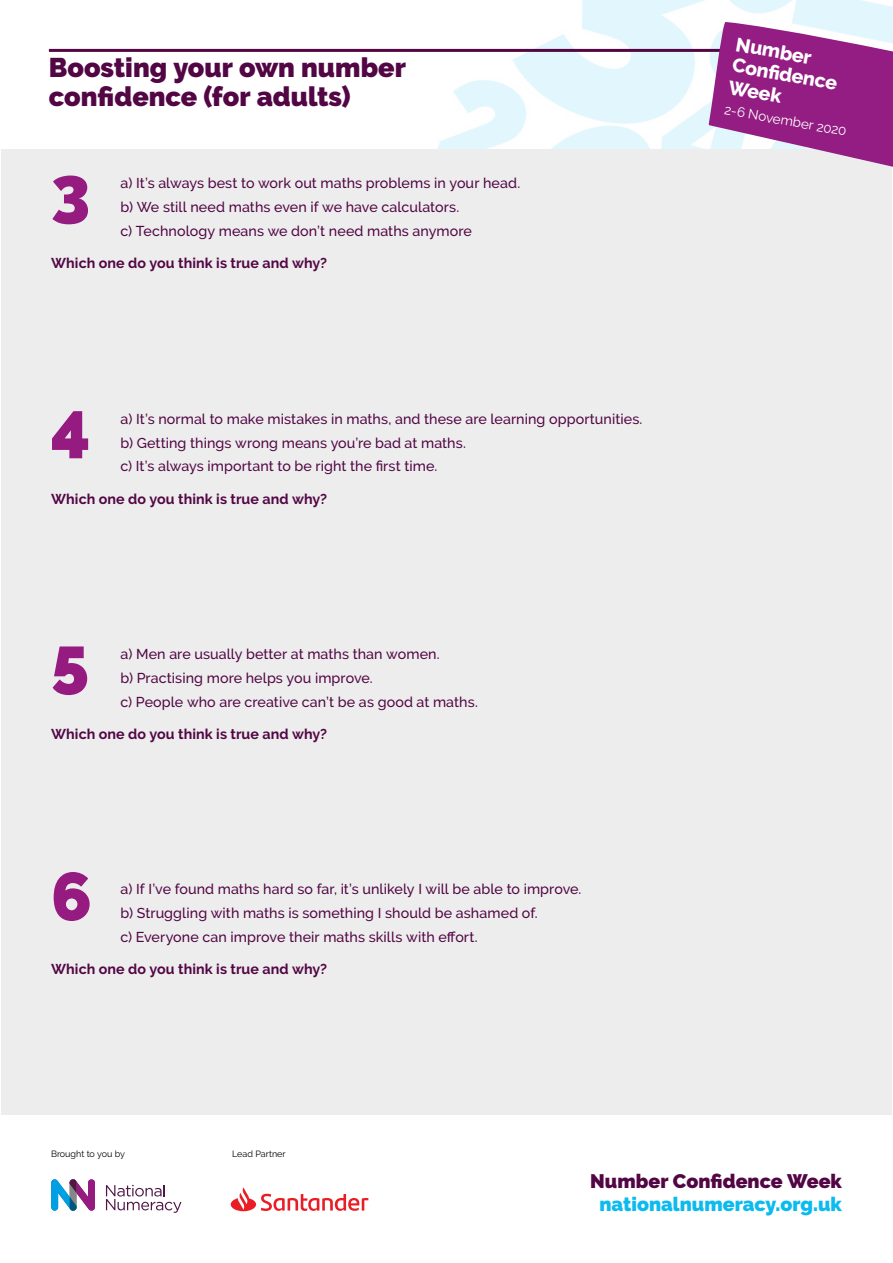
<style>
.page{position:relative;width:893px;height:1263px;background:#fff}
.page>*{position:absolute;margin:0;border:0;box-sizing:border-box;transform-origin:0 0}
.t1{font:900 67.5px "Raleway";color:#951b81}
.t2{font:900 27px/28.5px "Raleway";color:#520644}
.t3{font:900 19.5px "Raleway";color:#0bbbef}
.t4{font:900 19.5px "Raleway";color:#520644}
.t5{font:800 19.5px/21.8px "Raleway";color:#fff}
.t6{font:500 14.25px/23.7px "Raleway";letter-spacing:.005em;color:#520644}
.t7{font:700 14.25px "Raleway";letter-spacing:.01em;color:#520644}
.t8{font:13.5px "Raleway";color:#fff}
.t9{font:9px "Raleway";color:#000}
</style>
<div class="page">
<img style="left:397px;top:0;width:496px;height:150px">
<div style="left:1px;top:150px;width:891px;height:965px;background:#ededed"></div>
<hr style="left:49px;top:49px;width:793px;height:3px;background:#520644">
<svg style="left:106px;top:1184px;width:75px;height:29px"></svg>
<svg style="left:51px;top:1179px;width:44px;height:32px"></svg>
<svg style="left:231px;top:1187px;width:137px;height:24px"></svg>
<svg style="left:709px;top:22px;width:184px;height:145px"></svg>
<h2 class="t2" style="left:49px;top:54px;width:358px">Boosting your own number confidence (for adults)</h2>
<h1 class="t1" style="left:51px;top:151px;width:41px">3</h1>
<p class="t6" style="left:120px;top:172px;width:401px">a) It’s always best to work out maths problems in your head. b) We still need maths even if we have calculators.<br>c) Technology means we don’t need maths anymore</p>
<p class="t7" style="left:51px;top:255px;width:278px">Which one do you think is true and why?</p>
<h1 class="t1" style="left:51px;top:387px;width:41px">4</h1>
<p class="t6" style="left:120px;top:407px;width:523px">a) It’s normal to make mistakes in maths, and these are learning opportunities. b) Getting things wrong means you’re bad at maths.<br>c) It’s always important to be right the first time.</p>
<p class="t7" style="left:51px;top:490px;width:278px">Which one do you think is true and why?</p>
<h1 class="t1" style="left:51px;top:622px;width:39px">5</h1>
<p class="t6" style="left:120px;top:642px;width:359px">a) Men are usually better at maths than women.<br>b) Practising more helps you improve.<br>c) People who are creative can’t be as good at maths.</p>
<p class="t7" style="left:51px;top:726px;width:278px">Which one do you think is true and why?</p>
<h1 class="t1" style="left:51px;top:857px;width:43px">6</h1>
<p class="t6" style="left:120px;top:877px;width:462px">a) If I’ve found maths hard so far, it’s unlikely I will be able to improve. b) Struggling with maths is something I should be ashamed of.<br>c) Everyone can improve their maths skills with effort.</p>
<p class="t7" style="left:51px;top:961px;width:278px">Which one do you think is true and why?</p>
<p class="t9" style="left:51px;top:1149px;width:75px">Brought to you by</p>
<p class="t9" style="left:232px;top:1149px;width:55px">Lead Partner</p>
<h3 class="t5" style="left:738px;top:33px;width:108px;rotate:10deg">Number<br>Confi dence<br>Week</h3>
<p class="t8" style="left:726px;top:102px;width:125px;rotate:10deg">2-6 November 2020</p>
<h3 class="t4" style="left:590px;top:1170px;width:253px">Number Confidence Week</h3>
<h3 class="t3" style="left:599px;top:1192px;width:244px">nationalnumeracy.org.uk</h3>
</div>
